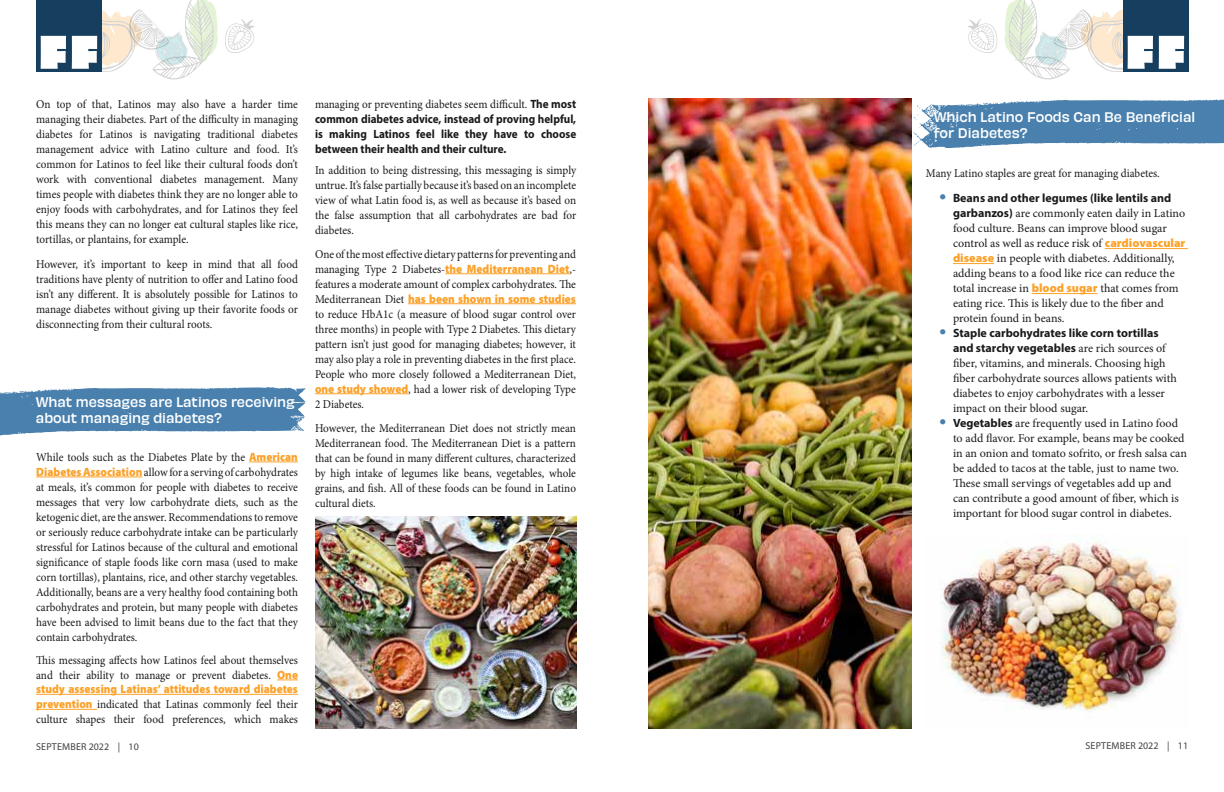
<style>
.page{position:relative;width:1224px;height:792px;background:#fff}
.page>*{position:absolute;margin:0;border:0;box-sizing:border-box;transform-origin:0 0}
.t1{font:500 13px/16px "Obviously";color:#fff;scale:.93 1}
.t2{font:12px/15px "Minion Pro";color:#1a1a1a;text-align:justify;scale:.93 1}
.t3{font:12px/15px "Minion Pro";color:#1a1a1a}
.t4{font:700 12px/15px "Myriad Pro";color:#1a1a1a;text-align:justify;scale:.93 1}
.t5{font:700 12px/15px "Myriad Pro";color:#1a1a1a}
.t6{font:900 12px "Myriad Pro";color:#fca129;scale:.93 1}
.t7{font:10px "Myriad Pro";letter-spacing:.02em;color:#414042}
.s1{font-family:"Myriad Pro";font-weight:900;color:#fca129}
.s2{font-family:"Myriad Pro";font-weight:700}
.s3{font-family:"Minion Pro";font-weight:400;color:#1a1a1a}
.s4{font-size:20px;color:#4980ad}
.s5{font-family:"Minion Pro";font-weight:400}
.s6{font-family:"Myriad Pro";font-weight:700;font-size:20px;color:#4980ad}
</style>
<div class="page">
<svg style="left:225px;top:19px;width:30px;height:34px"></svg>
<div style="left:36px;top:0;width:65px;height:72px;background:#163f5f"></div>
<svg style="left:41px;top:36px;width:25px;height:33px"></svg>
<svg style="left:72px;top:0;width:146px;height:80px"></svg>
<svg style="left:968px;top:19px;width:30px;height:34px"></svg>
<div style="left:1123px;top:0;width:65px;height:72px;background:#163f5f"></div>
<svg style="left:1004px;top:0;width:149px;height:80px"></svg>
<svg style="left:1159px;top:36px;width:25px;height:33px"></svg>
<hr style="left:445px;top:273px;width:124px;height:1px;background:#fca129">
<hr style="left:408px;top:303px;width:168px;height:1px;background:#fca129">
<hr style="left:315px;top:393px;width:93px;height:1px;background:#fca129">
<hr style="left:1105px;top:248px;width:83px;height:1px;background:#fca129">
<hr style="left:953px;top:263px;width:41px;height:1px;background:#fca129">
<hr style="left:1032px;top:293px;width:66px;height:1px;background:#fca129">
<hr style="left:249px;top:462px;width:49px;height:1px;background:#fca129">
<hr style="left:36px;top:477px;width:106px;height:1px;background:#fca129">
<svg style="left:277px;top:680px;width:21px;height:1px"></svg>
<hr style="left:36px;top:694px;width:262px;height:1px;background:#fca129">
<hr style="left:36px;top:709px;width:61px;height:1px;background:#fca129">
<svg style="left:0;top:387px;width:306px;height:49px;background:#6392b8"></svg>
<svg style="left:913px;top:99px;width:311px;height:49px;background:#6996bb"></svg>
<img style="left:315px;top:517px;width:261px;height:212px">
<img style="left:940px;top:541px;width:241px;height:170px">
<img style="left:648px;top:99px;width:263px;height:630px">
<p class="t2" style="left:36px;top:97px;width:283px">On top of that, Latinos may also have a harder time managing their diabetes. Part of the difficulty in managing diabetes for Latinos is navigating traditional diabetes management advice with Latino culture and food. It’s common for Latinos to feel like their cultural foods don’t work with conventional diabetes management. Many times people with diabetes think they are no longer able to enjoy foods with carbohydrates, and for Latinos they feel this means they can no longer eat cultural staples like rice, tortillas, or plantains, for example.</p>
<p class="t2" style="left:36px;top:257px;width:283px">However, it’s important to keep in mind that all food traditions have plenty of nutrition to offer and Latino food isn’t any different. It is absolutely possible for Latinos to manage diabetes without giving up their favorite foods or disconnecting from their cultural roots.</p>
<p class="t1" style="left:36px;top:392px;width:280px">What messages are Latinos receiving about managing diabetes?</p>
<p class="t2" style="left:36px;top:449px;width:283px">While tools such as the Diabetes Plate by the <span class="s1">American Diabetes Association</span> allow for a serving of carbohydrates at meals, it’s common for people with diabetes to receive messages that very low carbohydrate diets, such as the ketogenic diet, are the answer. Recommendations to remove or seriously reduce carbohydrate intake can be particularly stressful for Latinos because of the cultural and emotional significance of staple foods like corn masa (used to make corn tortillas), plantains, rice, and other starchy vegetables.<br>Additionally, beans are a very healthy food containing both carbohydrates and protein, but many people with diabetes have been advised to limit beans due to the fact that they contain carbohydrates.</p>
<p class="t2" style="left:36px;top:652px;width:283px">This messaging affects how Latinos feel about themselves and their ability to manage or prevent diabetes. <span class="s1">One</span></p>
<p class="t6" style="left:36px;top:681px;width:283px">study assessing Latinas’ attitudes toward diabetes</p>
<p class="t2" style="left:36px;top:697px;width:283px"><span class="s1">prevention</span> indicated that Latinas commonly feel their culture shapes their food preferences, which makes</p>
<p class="t2" style="left:315px;top:97px;width:282px">managing or preventing diabetes seem difficult. <span class="s2">The most</span></p>
<p class="t4" style="left:315px;top:111px;width:282px">common diabetes advice, instead of proving helpful, is making Latinos feel like they have to choose between their health and their culture.</p>
<p class="t2" style="left:315px;top:163px;width:282px">In addition to being distressing, this messaging is simply untrue. It’s false partially because it’s based on an incomplete view of what Latin food is, as well as because it’s based on the false assumption that all carbohydrates are bad for diabetes.</p>
<p class="t2" style="left:315px;top:246px;width:282px">One of the most effective dietary patterns for preventing and managing Type 2 Diabetes-<span class="s1">the Mediterranean Diet</span>,- features a moderate amount of complex carbohydrates. The</p>
<p class="t6" style="left:315px;top:290px;width:282px"><span class="s3">Mediterranean Diet</span> has been shown in some studies</p>
<p class="t2" style="left:315px;top:306px;width:282px">to reduce HbA1c (a measure of blood sugar control over three months) in people with Type 2 Diabetes. This dietary pattern isn’t just good for managing diabetes; however, it may also play a role in preventing diabetes in the first place.<br>People who more closely followed a Mediterranean Diet, <span class="s1">one study showed</span>, had a lower risk of developing Type 2 Diabetes.</p>
<p class="t2" style="left:315px;top:420px;width:282px">However, the Mediterranean Diet does not strictly mean Mediterranean food. The Mediterranean Diet is a pattern that can be found in many different cultures, characterized by high intake of legumes like beans, vegetables, whole grains, and fish. All of these foods can be found in Latino cultural diets.</p>
<p class="t1" style="left:934px;top:108px;width:283px">Which Latino Foods Can Be Beneficial for Diabetes?</p>
<p class="t2" style="left:926px;top:166px;width:253px">Many Latino staples are great for managing diabetes.</p>
<p class="t5" style="left:940px;top:190px;width:233px"><span class="s4">•</span> Beans and other legumes (like lentils and</p>
<p class="t3" style="left:953px;top:206px;width:234px"><span class="s2">garbanzos)</span> are commonly eaten daily in Latino food culture. Beans can improve blood sugar control as well as reduce risk of <span class="s1">cardiovascular disease</span> in people with diabetes. Additionally, adding beans to a food like rice can reduce the total increase in <span class="s1">blood sugar</span> that comes from eating rice. This is likely due to the fiber and protein found in beans.</p>
<p class="t5" style="left:953px;top:325px;width:214px;text-indent:-14px"><span class="s4">•</span> Staple carbohydrates like corn tortillas and starchy vegetables <span class="s5">are rich sources of</span></p>
<p class="t3" style="left:953px;top:356px;width:225px">fiber, vitamins, and minerals. Choosing high fiber carbohydrate sources allows patients with diabetes to enjoy carbohydrates with a lesser impact on their blood sugar.</p>
<p class="t3" style="left:953px;top:416px;width:235px;text-indent:-14px"><span class="s6">•</span> <span class="s2">Vegetables</span> are frequently used in Latino food to add flavor. For example, beans may be cooked in an onion and tomato sofrito, or fresh salsa can be added to tacos at the table, just to name two.<br>These small servings of vegetables add up and can contribute a good amount of fiber, which is important for blood sugar control in diabetes.</p>
<p class="t7" style="left:36px;top:740px;width:104px">SEPTEMBER 2022 | 10</p>
<p class="t7" style="left:1085px;top:739px;width:104px">SEPTEMBER 2022 | 11</p>
</div>
